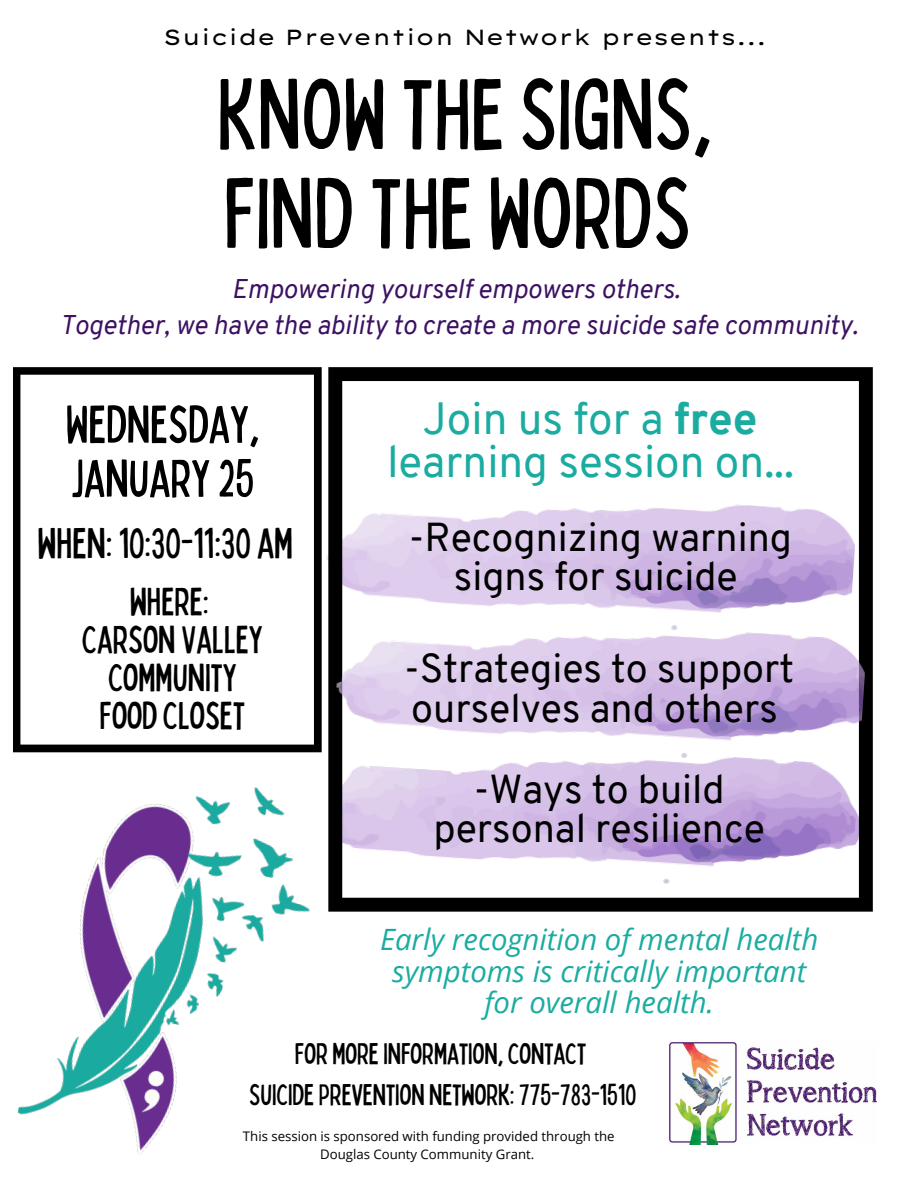
<style>
.page{position:relative;width:918px;height:1188px;background:#fff}
.page>*{position:absolute;margin:0;border:0;box-sizing:border-box;transform-origin:0 0}
.t1{font:condensed 99.9px/99px "Bobby Jones";color:#000}
.t2{font:condensed 52.8px/54px "Bobby Jones";color:#000}
.t3{font:44.1px/43.8px "Overpass";color:#1baca1;text-align:center}
.t4{font:condensed 42.75px "Bobby Jones";color:#000}
.t5{font:39.45px/39.3px "Overpass";color:#000;text-align:center}
.t6{font:condensed 38.85px/38.1px "Bobby Jones";color:#000;text-align:center}
.t7{font:condensed 29.85px/41.2px "Bobby Jones";color:#000;text-align:center}
.t8{font:italic 29.4px/31.5px "Open Sans";color:#1baca1;text-align:center}
.t9{font:italic 26.4px/36px "Overpass";color:#3c1162;text-align:center}
.t10{font:21.9px "Lexend Peta";color:#000}
.t11{font:13.2px/17.5px "Open Sans";color:#000;text-align:center}
.s1{font-weight:800}
</style>
<div class="page">
<svg style="left:328px;top:367px;width:545px;height:545px"></svg>
<svg style="left:13px;top:367px;width:309px;height:385px"></svg>
<img style="left:668px;top:1042px;width:209px;height:102px">
<img style="left:14px;top:752px;width:319px;height:403px">
<img style="left:333px;top:606px;width:534px;height:163px">
<p class="t10" style="left:163px;top:23px;width:605px">Suicide Prevention Network presents...</p>
<h1 class="t1" style="left:217px;top:61px;width:497px">KNOW THESIGNS,<br>FIND THE WORDS</h1>
<p class="t9" style="left:60px;top:273px;width:800px">Empowering yourself empowers others.<br>Together, we have the ability to create a more suicide safe community.</p>
<h2 class="t2" style="left:66px;top:395px;width:195px">WEDNESDAY,<br>JANUARY25</h2>
<p class="t4" style="left:38px;top:516px;width:257px">WHEN: 10:30-11:30 AM</p>
<p class="t6" style="left:82px;top:581px;width:183px">WHERE:<br>CARSON VALLEY<br>COMMUNITY<br>FOODCLOSET</p>
<p class="t3" style="left:387px;top:401px;width:409px">Join us for a <span class="s1">free </span>learning session on...</p>
<p class="t5" style="left:409px;top:521px;width:385px">-Recognizing warning signs for suicide</p>
<p class="t5" style="left:404px;top:653px;width:392px;text-align:left">-Strategies to support ourselves and others</p>
<p class="t5" style="left:433px;top:773px;width:333px">-Ways to build personal resilience</p>
<p class="t8" style="left:380px;top:923px;width:440px">Early recognition of mental health symptoms is critically important for overall health.</p>
<p class="t7" style="left:249px;top:1032px;width:388px">FOR MOREINFORMATION,CONTACT<br>SUICIDEPREVENTION NETWORK:775-783-1510</p>
<p class="t11" style="left:243px;top:1128px;width:373px">This session is sponsored with funding provided through the<br>Douglas County Community Grant.</p>
</div>
